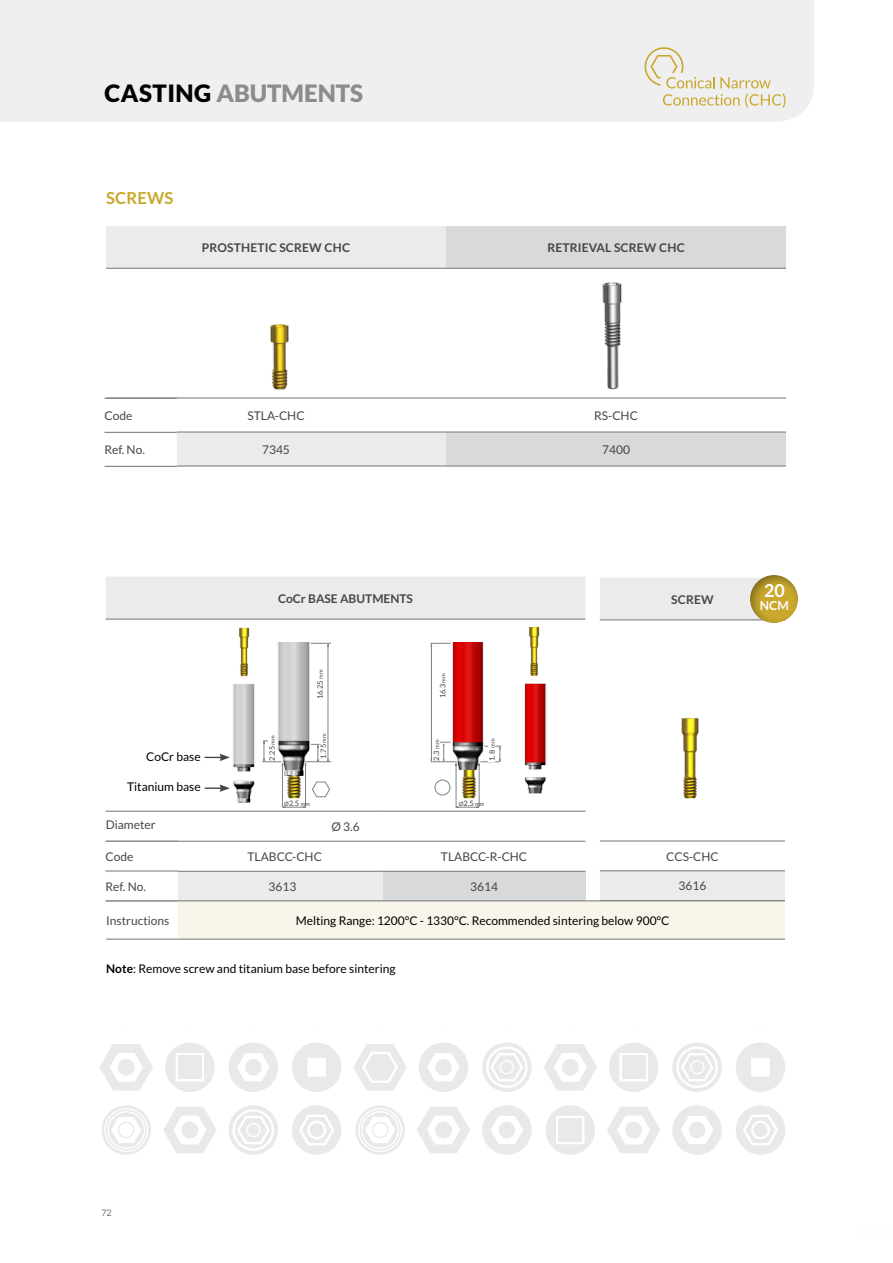
<style>
.page{position:relative;width:893px;height:1263px;background:#fff}
.page>*{position:absolute;margin:0;border:0;box-sizing:border-box;transform-origin:0 0}
.t1{font:900 24px "Lato";color:#8a8c8e}
.t2{font:900 24px "Lato";color:#000}
.t3{font:700 17.85px "Lato";color:#fff}
.t4{font:700 16.5px "Lato";color:#c9a82d}
.t5{font:700 12.3px "Lato";color:#fff}
.t6{font:12px "Lato";color:#000}
.t7{font:12px "Lato";color:#464547}
.t8{font:700 12px "Lato";letter-spacing:.015em;color:#464547}
.t9{font:9px "Lato";color:#6d6e71}
.t10{font:7.5px "Lato";color:#464547}
.s1{font-size:5.7px}
.s2{font-size:6px}
.s3{font-weight:700}
</style>
<div class="page">
<div style="left:0;top:0;width:814px;height:122px;background:#efeff0"></div>
<svg style="left:100px;top:1044px;width:53px;height:46px"></svg>
<div style="left:118px;top:1059px;width:17px;height:17px;background:#e9e9e9;border-radius:50%"></div>
<svg style="left:102px;top:1105px;width:49px;height:50px"></svg>
<svg style="left:419px;top:1042px;width:49px;height:50px"></svg>
<div style="left:435px;top:1059px;width:17px;height:16px;background:#e9e9e9;border-radius:50%"></div>
<svg style="left:353px;top:1044px;width:54px;height:46px"></svg>
<svg style="left:229px;top:1042px;width:49px;height:50px"></svg>
<div style="left:245px;top:1059px;width:17px;height:16px;background:#e9e9e9;border-radius:50%"></div>
<svg style="left:165px;top:1042px;width:50px;height:50px"></svg>
<svg style="left:292px;top:1105px;width:49px;height:50px"></svg>
<div style="left:310px;top:1123px;width:14px;height:14px;background:#e9e9e9;border-radius:50%"></div>
<svg style="left:292px;top:1042px;width:49px;height:50px"></svg>
<svg style="left:163px;top:1107px;width:53px;height:46px"></svg>
<div style="left:181px;top:1121px;width:17px;height:17px;background:#e9e9e9;border-radius:50%"></div>
<svg style="left:355px;top:1105px;width:50px;height:50px"></svg>
<svg style="left:417px;top:1107px;width:53px;height:46px"></svg>
<div style="left:435px;top:1121px;width:17px;height:17px;background:#e9e9e9;border-radius:50%"></div>
<svg style="left:482px;top:1105px;width:50px;height:50px"></svg>
<div style="left:499px;top:1122px;width:16px;height:16px;background:#e9e9e9;border-radius:50%"></div>
<svg style="left:546px;top:1105px;width:49px;height:50px"></svg>
<svg style="left:544px;top:1044px;width:53px;height:46px"></svg>
<div style="left:562px;top:1059px;width:17px;height:17px;background:#e9e9e9;border-radius:50%"></div>
<svg style="left:609px;top:1042px;width:49px;height:50px"></svg>
<svg style="left:607px;top:1107px;width:53px;height:46px"></svg>
<div style="left:625px;top:1121px;width:17px;height:17px;background:#e9e9e9;border-radius:50%"></div>
<svg style="left:672px;top:1105px;width:50px;height:50px"></svg>
<div style="left:689px;top:1122px;width:16px;height:16px;background:#e9e9e9;border-radius:50%"></div>
<svg style="left:736px;top:1105px;width:49px;height:50px"></svg>
<div style="left:753px;top:1123px;width:14px;height:14px;background:#e9e9e9;border-radius:50%"></div>
<svg style="left:736px;top:1042px;width:49px;height:50px"></svg>
<svg style="left:229px;top:1105px;width:49px;height:50px"></svg>
<div style="left:248px;top:1124px;width:11px;height:12px;background:#e9e9e9;border-radius:50%"></div>
<svg style="left:482px;top:1042px;width:50px;height:50px"></svg>
<svg style="left:672px;top:1042px;width:50px;height:50px"></svg>
<svg style="left:106px;top:577px;width:479px;height:221px"></svg>
<hr style="left:106px;top:618px;width:277px;height:2px;background:#808285">
<hr style="left:383px;top:618px;width:202px;height:2px;background:#808285">
<div style="left:106px;top:226px;width:340px;height:239px;background:#ebebec"></div>
<div style="left:446px;top:226px;width:340px;height:239px;background:#d7d9da"></div>
<svg style="left:106px;top:269px;width:680px;height:162px"></svg>
<hr style="left:106px;top:268px;width:340px;height:1px;background:#808285">
<hr style="left:446px;top:268px;width:340px;height:1px;background:#808285">
<hr style="left:106px;top:397px;width:340px;height:2px;background:#808285">
<hr style="left:446px;top:397px;width:340px;height:2px;background:#808285">
<hr style="left:106px;top:431px;width:340px;height:2px;background:#808285">
<hr style="left:446px;top:431px;width:340px;height:2px;background:#808285">
<hr style="left:106px;top:465px;width:340px;height:2px;background:#808285">
<hr style="left:446px;top:465px;width:340px;height:2px;background:#808285">
<img style="left:268px;top:320px;width:22px;height:71px">
<img style="left:599px;top:279px;width:28px;height:114px">
<svg style="left:104px;top:399px;width:73px;height:67px"></svg>
<hr style="left:104px;top:398px;width:73px;height:1px;background:#808285">
<hr style="left:104px;top:432px;width:73px;height:1px;background:#808285">
<hr style="left:104px;top:466px;width:73px;height:1px;background:#808285">
<svg style="left:645px;top:47px;width:141px;height:61px"></svg>
<div style="left:600px;top:578px;width:185px;height:322px;background:#ebebec"></div>
<svg style="left:600px;top:620px;width:185px;height:250px"></svg>
<hr style="left:600px;top:619px;width:185px;height:1px;background:#808285">
<hr style="left:600px;top:840px;width:185px;height:1px;background:#808285">
<hr style="left:600px;top:870px;width:185px;height:1px;background:#808285">
<div style="left:178px;top:901px;width:608px;height:38px;background:#f9f5ea"></div>
<hr style="left:106px;top:938px;width:72px;height:2px;background:#808285">
<hr style="left:178px;top:900px;width:608px;height:1px;background:#808285">
<hr style="left:178px;top:938px;width:608px;height:2px;background:#808285">
<div style="left:785px;top:798px;width:14px;height:148px;background:#fff"></div>
<div style="left:738px;top:562px;width:74px;height:62px;background:#000;opacity:.4"></div>
<img style="left:668px;top:699px;width:44px;height:110px">
<img style="left:447px;top:770px;width:43px;height:36px">
<img style="left:272px;top:776px;width:44px;height:23px">
<svg style="left:312px;top:781px;width:18px;height:16px"></svg>
<img style="left:273px;top:642px;width:52px;height:134px">
<img style="left:216px;top:602px;width:69px;height:80px">
<div style="left:435px;top:780px;width:15px;height:15px;border:1px solid #808285;border-radius:50%"></div>
<img style="left:506px;top:602px;width:69px;height:81px">
<svg style="left:205px;top:754px;width:18px;height:7px"></svg>
<svg style="left:205px;top:784px;width:18px;height:8px"></svg>
<hr style="left:431px;top:646px;width:1px;height:113px;background:#808285">
<svg style="left:431px;top:643px;width:17px;height:4px"></svg>
<div style="left:489px;top:738px;width:6px;height:24px;background:#fff"></div>
<hr style="left:456px;top:765px;width:1px;height:42px;background:#808285">
<svg style="left:431px;top:742px;width:17px;height:24px"></svg>
<hr style="left:479px;top:765px;width:1px;height:42px;background:#808285">
<svg style="left:485px;top:746px;width:16px;height:20px"></svg>
<hr style="left:328px;top:646px;width:1px;height:113px;background:#808285">
<svg style="left:311px;top:643px;width:20px;height:4px"></svg>
<div style="left:269px;top:736px;width:6px;height:25px;background:#fff"></div>
<hr style="left:305px;top:765px;width:1px;height:42px;background:#808285">
<svg style="left:305px;top:744px;width:26px;height:22px"></svg>
<hr style="left:282px;top:765px;width:1px;height:42px;background:#808285">
<svg style="left:263px;top:740px;width:20px;height:26px"></svg>
<svg style="left:106px;top:806px;width:479px;height:95px"></svg>
<img style="left:223px;top:679px;width:37px;height:130px">
<img style="left:515px;top:679px;width:37px;height:119px">
<img style="left:448px;top:642px;width:37px;height:128px">
<p class="t2" style="left:105px;top:79px;width:33px">CASTING</p>
<p class="t1" style="left:216px;top:79px;width:51px">ABUTMENTS</p>
<p class="t4" style="left:106px;top:188px;width:69px">SC REWS</p>
<p class="t8" style="left:202px;top:241px;width:150px">PROSTHETIC SCREW CHC</p>
<p class="t8" style="left:547px;top:241px;width:8px">RETRIE</p>
<p class="t8" style="left:589px;top:241px;width:50px">VAL SCREW</p>
<p class="t8" style="left:659px;top:241px;width:27px">CHC</p>
<p class="t7" style="left:104px;top:409px;width:29px">Code</p>
<p class="t7" style="left:104px;top:443px;width:42px">Ref. N o.</p>
<p class="t7" style="left:247px;top:409px;width:58px">STLA-CHC</p>
<p class="t7" style="left:594px;top:409px;width:44px">RS-CHC</p>
<p class="t7" style="left:262px;top:443px;width:29px">7345</p>
<p class="t7" style="left:602px;top:443px;width:29px">7400</p>
<p class="t6" style="left:146px;top:750px;width:56px">CoCr base</p>
<p class="t6" style="left:127px;top:780px;width:75px">Titanium base</p>
<p class="t7" style="left:106px;top:818px;width:51px">Diameter</p>
<p class="t7" style="left:106px;top:850px;width:29px">Code</p>
<p class="t7" style="left:106px;top:880px;width:42px">Ref. N o.</p>
<p class="t8" style="left:278px;top:591px;width:136px">COCR BASE ABUTMENTS</p>
<p class="t10" style="left:316px;top:699px;width:31px;rotate:-90deg">16.25 <span class="s1">mm</span></p>
<p class="t10" style="left:268px;top:761px;width:26px;rotate:-90deg">2.25 <span class="s1">mm</span></p>
<p class="t10" style="left:319px;top:759px;width:27px;rotate:-90deg">1.75 <span class="s1">mm</span></p>
<p class="t10" style="left:439px;top:698px;width:26px;rotate:-90deg">16.3 <span class="s1">mm</span></p>
<p class="t10" style="left:432px;top:761px;width:22px;rotate:-90deg">2.3 <span class="s1">mm</span></p>
<p class="t10" style="left:488px;top:761px;width:24px;rotate:-90deg">1. 8 <span class="s1">mm</span></p>
<p class="t10" style="left:284px;top:799px;width:27px"><span class="s2">Ø</span>2.5 <span class="s1">mm</span></p>
<p class="t10" style="left:459px;top:799px;width:27px"><span class="s2">Ø</span>2.5 <span class="s1">mm</span></p>
<p class="t7" style="left:331px;top:820px;width:30px">Ø 3.6</p>
<p class="t7" style="left:248px;top:850px;width:75px">TLABCC-CHC</p>
<p class="t7" style="left:441px;top:850px;width:87px">TLABCC-R-CHC</p>
<p class="t7" style="left:268px;top:880px;width:29px">3613</p>
<p class="t7" style="left:470px;top:880px;width:29px">3614</p>
<p class="t8" style="left:671px;top:592px;width:44px">SCREW</p>
<p class="t7" style="left:666px;top:850px;width:53px">CCS-CHC</p>
<p class="t7" style="left:678px;top:879px;width:29px">3616</p>
<p class="t7" style="left:106px;top:914px;width:65px">I nstructions</p>
<p class="t6" style="left:296px;top:914px;width:374px">Melting Range: 1200°C - 1330°C. Recommended sintering below 900°C</p>
<p class="t6" style="left:106px;top:962px;width:291px"><span class="s3">NOTE</span>: remove screw and titanium base before sintering</p>
<p class="t3" style="left:764px;top:580px;width:22px">20</p>
<p class="t5" style="left:760px;top:599px;width:31px">NCM</p>
<p class="t9" style="left:101px;top:1208px;width:12px">72</p>
</div>
